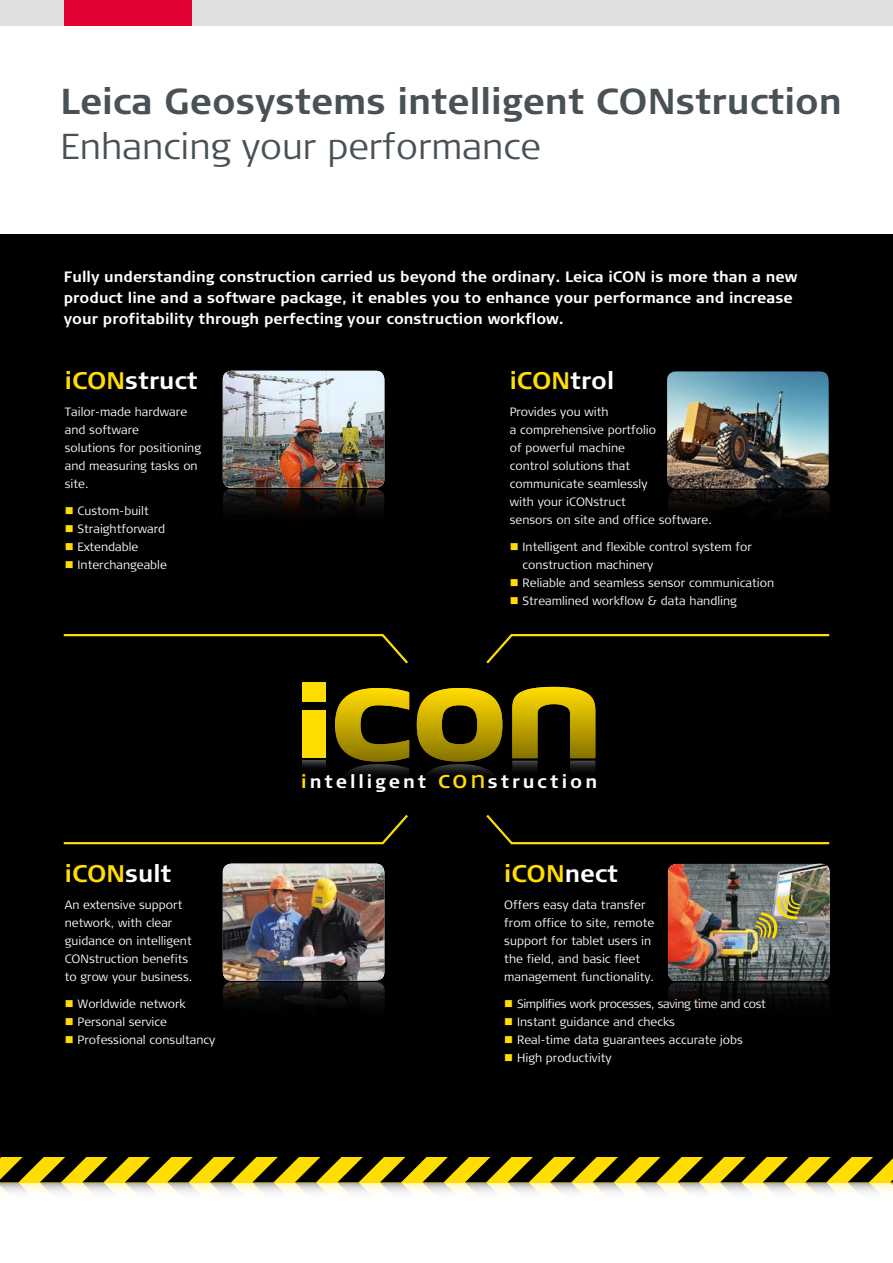
<style>
.page{position:relative;width:893px;height:1263px;background:#fff}
.page>*{position:absolute;margin:0;border:0;box-sizing:border-box;transform-origin:0 0}
.t1{font:700 36px "Signa Column";color:#485156}
.t2{font:300 36px "Signa Column";color:#485156}
.t3{font:700 24px "Signa Column";color:#fd0}
.t4{font:700 24px "Signa Column";color:#fff}
.t5{font:700 18.45px "Signa Column";letter-spacing:.16em;color:#fff}
.t6{font:700 15px/21px "Signa Column";color:#fff}
.t7{font:300 12px/18px "Signa Column";color:#fff}
.t8{font:300 12px "Signa Column";letter-spacing:-.03em;color:#fff}
.s1{color:#fd0}
.s2{color:#fff}
.s3{font-weight:400;font-size:24.6px;color:#fd0}
</style>
<div class="page">
<div style="left:0;top:234px;width:893px;height:931px;background:#000"></div>
<svg style="left:0;top:1157px;width:893px;height:35px;background:#9d9037"></svg>
<div style="left:0;top:0;width:893px;height:26px;background:#e0e0df"></div>
<div style="left:64px;top:0;width:127px;height:26px;background:#e40134"></div>
<div style="left:302px;top:682px;width:24px;height:20px;background:#fd0"></div>
<svg style="left:63px;top:634px;width:345px;height:30px"></svg>
<svg style="left:486px;top:634px;width:344px;height:30px"></svg>
<svg style="left:417px;top:687px;width:413px;height:158px"></svg>
<svg style="left:63px;top:688px;width:347px;height:157px"></svg>
<img style="left:223px;top:864px;width:162px;height:141px">
<img style="left:223px;top:371px;width:161px;height:143px">
<img style="left:667px;top:371px;width:162px;height:117px">
<img style="left:668px;top:490px;width:162px;height:20px">
<img style="left:668px;top:864px;width:161px;height:141px">
<img style="left:760px;top:864px;width:70px;height:83px">
<div style="left:748px;top:887px;width:59px;height:59px;background:#000;opacity:.59"></div>
<svg style="left:753px;top:893px;width:48px;height:48px;background:#939267"></svg>
<h1 class="t1" style="left:61px;top:79px;width:783px">Leica Geosystems intelligent CONstruction</h1>
<h1 class="t2" style="left:61px;top:124px;width:482px">Enhancing your performance</h1>
<p class="t6" style="left:64px;top:267px;width:735px">Fully understanding construction carried us beyond the ordinary. Leica iCON is more than a new product line and a software package, it enables you to enhance your performance and increase your profitability through perfecting your construction workflow.</p>
<h2 class="t4" style="left:65px;top:365px;width:134px"><span class="s1">iCON</span>struct</h2>
<p class="t7" style="left:65px;top:403px;width:138px">Tailor-made hardware and software<br>solutions for positioning and measuring tasks on site.</p>
<p class="t7" style="left:65px;top:502px;width:85px"><span class="s1">■</span> Custom-built</p>
<p class="t7" style="left:65px;top:520px;width:102px"><span class="s1">■</span> Straightforward</p>
<p class="t7" style="left:65px;top:538px;width:75px"><span class="s1">■</span> Extendable</p>
<p class="t7" style="left:65px;top:556px;width:103px"><span class="s1">■</span> Interchangeable</p>
<h2 class="t3" style="left:65px;top:858px;width:108px">iCON<span class="s2">sult</span></h2>
<p class="t7" style="left:65px;top:896px;width:129px">An extensive support network, with clear guidance on intelligent<br>CONstruction benefits to grow your business.</p>
<p class="t7" style="left:65px;top:995px;width:122px"><span class="s1">■</span> Worldwide network</p>
<p class="t7" style="left:65px;top:1013px;width:104px"><span class="s1">■</span> Personal service</p>
<p class="t7" style="left:65px;top:1031px;width:152px"><span class="s1">■</span> Professional consultancy</p>
<h2 class="t3" style="left:510px;top:365px;width:106px">iCON<span class="s2">trol</span></h2>
<p class="t7" style="left:510px;top:403px;width:204px">Provides you with<br>a comprehensive portfolio<br>of powerful machine<br>control solutions that<br>communicate seamlessly<br>with your iCONstruct<br>sensors on site and office software.</p>
<p class="t7" style="left:523px;top:538px;width:231px;text-indent:-13px"><span class="s1">■</span> Intelligent and flexible control system for construction machinery</p>
<p class="t7" style="left:510px;top:574px;width:266px"><span class="s1">■</span> Reliable and seamless sensor communication</p>
<p class="t7" style="left:510px;top:592px;width:229px"><span class="s1">■</span> Streamlined workflow &amp; data handling</p>
<h3 class="t5" style="left:301px;top:771px;width:297px"><span class="s1">i</span>ntelligent <span class="s1">CO</span><span class="s3">n</span>struction</h3>
<h2 class="t3" style="left:504px;top:858px;width:115px">iCON<span class="s2">nect</span></h2>
<p class="t7" style="left:504px;top:896px;width:151px">Offers easy data transfer from office to site, remote support for tablet users in the field, and basic fleet management functionality.</p>
<p class="t8" style="left:504px;top:996px;width:263px"><span class="s1">■</span> Simplifies work processes, saving time and cost</p>
<p class="t7" style="left:504px;top:1013px;width:172px"><span class="s1">■</span> Instant guidance and checks</p>
<p class="t7" style="left:504px;top:1031px;width:240px"><span class="s1">■</span> Real-time data guarantees accurate jobs</p>
<p class="t7" style="left:504px;top:1049px;width:109px"><span class="s1">■</span> High productivity</p>
</div>
